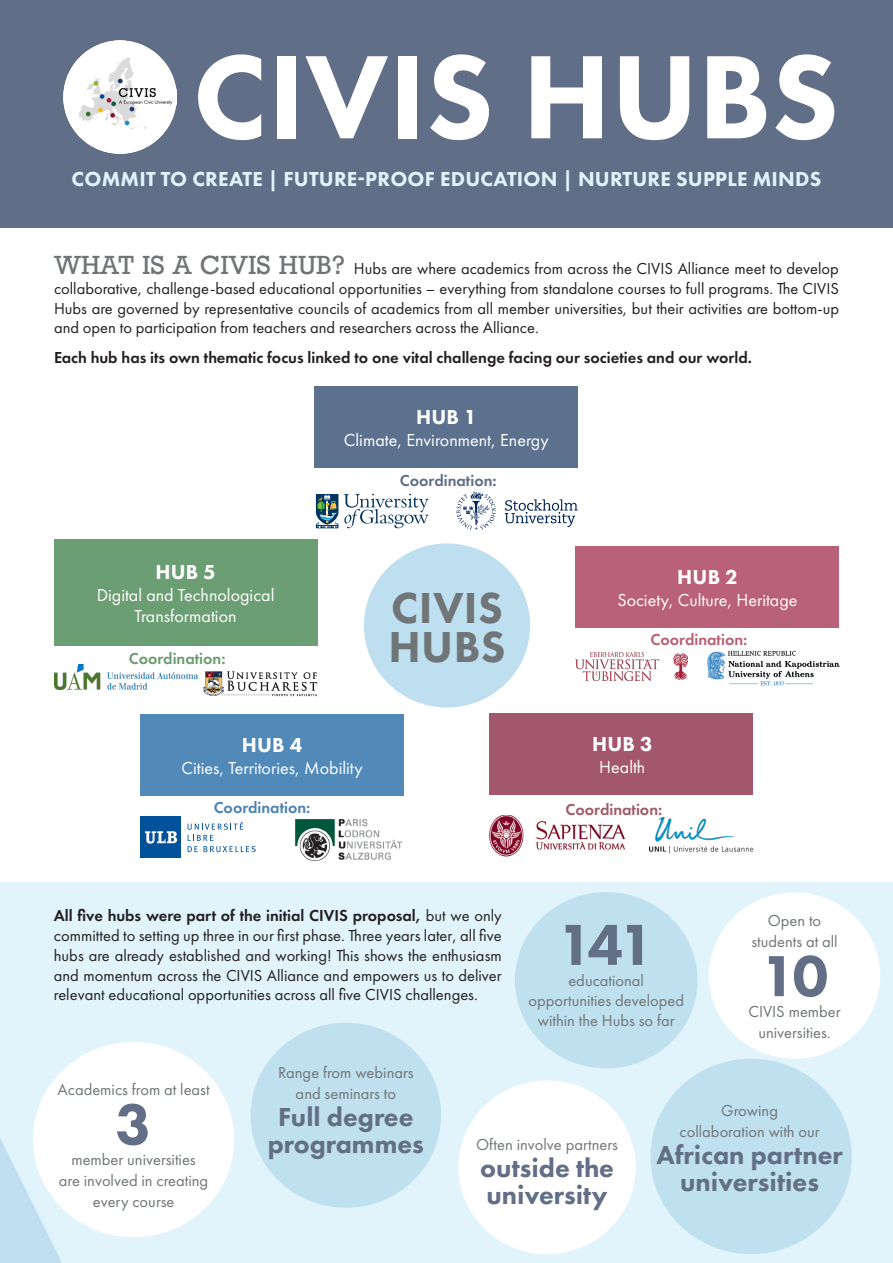
<style>
.page{position:relative;width:893px;height:1263px;background:#fff}
.page>*{position:absolute;margin:0;border:0;box-sizing:border-box;transform-origin:0 0}
.t1{font:800 123px "Futura PT";color:#fff}
.t2{font:800 60px "Futura PT";color:#636f87}
.t3{font:800 45px "Futura PT";letter-spacing:.01em;color:#707577}
.t4{font:800 27px "Futura PT";color:#636f87}
.t5{font:800 21px "Futura PT";letter-spacing:.01em;color:#e0f3fb}
.t6{font:800 21px "Futura PT";letter-spacing:.01em;color:#fff}
.t7{font:18px/21.6px "Futura PT";color:#fff;text-align:center}
.t8{font:16.5px/19.8px "Futura PT";color:#231f20;text-align:justify}
.t9{font:16.5px/19.8px "Futura PT";color:#717576;text-align:center}
.t10{font:600 16.5px "Futura PT";color:#231f20}
.t11{font:600 16.5px "Futura PT";color:#616e87}
.t12{font:600 16.5px "Futura PT";color:#b76175}
.t13{font:600 16.5px "Futura PT";color:#4e82b2}
.t14{font:600 16.5px "Futura PT";color:#9f5b6a}
.t15{font:600 16.5px "Futura PT";color:#6d9c73}
.s1{font-family:"Rockwell";font-size:27px;color:#717477}
.s2{font-weight:600}
</style>
<div class="page">
<div style="left:0;top:882px;width:893px;height:381px;background:#e1f4fc"></div>
<div style="left:515px;top:892px;width:183px;height:176px;background:#bee0ef;border-radius:50%"></div>
<div style="left:251px;top:1023px;width:190px;height:185px;background:#bee0ef;border-radius:50%"></div>
<div style="left:458px;top:1080px;width:178px;height:174px;background:#fff;border-radius:50%"></div>
<div style="left:650px;top:1059px;width:202px;height:195px;background:#bee0ef;border-radius:50%"></div>
<div style="left:33px;top:1042px;width:201px;height:195px;background:#fff;border-radius:50%"></div>
<div style="left:709px;top:892px;width:171px;height:167px;background:#fff;border-radius:50%"></div>
<div style="left:0;top:0;width:893px;height:228px;background:#616e87"></div>
<svg style="left:0;top:1138px;width:62px;height:125px"></svg>
<div style="left:54px;top:539px;width:263px;height:107px;background:#6c9e74"></div>
<img style="left:203px;top:671px;width:114px;height:26px">
<img style="left:55px;top:665px;width:142px;height:24px">
<div style="left:315px;top:386px;width:263px;height:82px;background:#5b718d"></div>
<svg style="left:505px;top:499px;width:73px;height:28px"></svg>
<svg style="left:456px;top:491px;width:40px;height:39px"></svg>
<svg style="left:344px;top:494px;width:85px;height:34px"></svg>
<svg style="left:316px;top:494px;width:22px;height:34px"></svg>
<div style="left:576px;top:546px;width:263px;height:82px;background:#ba617a"></div>
<img style="left:707px;top:651px;width:132px;height:35px">
<img style="left:576px;top:652px;width:111px;height:29px">
<div style="left:364px;top:543px;width:166px;height:164px;background:#bddfef;border-radius:50%"></div>
<div style="left:489px;top:713px;width:263px;height:82px;background:#a3576d"></div>
<img style="left:490px;top:815px;width:135px;height:42px">
<img style="left:649px;top:817px;width:105px;height:37px">
<img style="left:295px;top:819px;width:108px;height:42px">
<div style="left:140px;top:714px;width:264px;height:82px;background:#5189b9"></div>
<div style="left:140px;top:816px;width:41px;height:41px;background:#01529a"></div>
<svg style="left:145px;top:831px;width:32px;height:13px"></svg>
<svg style="left:188px;top:822px;width:68px;height:30px"></svg>
<img style="left:64px;top:41px;width:113px;height:113px">
<p class="t1" style="left:193px;top:20px;width:647px">CIVIS HUBS</p>
<p class="t5" style="left:72px;top:166px;width:751px">COMMIT TO CREATE | FUTURE-PROOF EDUCATION | NURTURE SUPPLE MINDS</p>
<p class="t8" style="left:54px;top:258px;width:786px"><span class="s1">WHAT IS A CIVIS HUB?</span> Hubs are where academics from across the CIVIS Alliance meet to develop collaborative, challenge-based educational opportunities – everything from standalone courses to full programs. The CIVIS Hubs are governed by representative councils of academics from all member universities, but their activities are bottom-up and open to participation from teachers and researchers across the Alliance.</p>
<p class="t10" style="left:54px;top:348px;width:699px">Each hub has its own thematic focus linked to one vital challenge facing our societies and our world.</p>
<p class="t6" style="left:416px;top:404px;width:62px">HUB 1</p>
<p class="t7" style="left:344px;top:429px;width:206px">Climate, Environment, Energy</p>
<p class="t11" style="left:400px;top:470px;width:98px">Coordination:</p>
<p class="t6" style="left:155px;top:559px;width:62px">HUB 5</p>
<p class="t7" style="left:97px;top:584px;width:179px">Digital and Technological<br>Transformation</p>
<p class="t15" style="left:129px;top:648px;width:98px">Coordination:</p>
<p class="t3" style="left:391px;top:580px;width:113px">CIVIS</p>
<p class="t3" style="left:388px;top:619px;width:119px">HUBS</p>
<p class="t6" style="left:242px;top:732px;width:62px">HUB 4</p>
<p class="t7" style="left:181px;top:757px;width:183px">Cities, Territories, Mobility</p>
<p class="t6" style="left:677px;top:564px;width:62px">HUB 2</p>
<p class="t7" style="left:617px;top:589px;width:182px">Society, Culture, Heritage</p>
<p class="t12" style="left:651px;top:629px;width:98px">Coordination:</p>
<p class="t6" style="left:592px;top:731px;width:62px">HUB 3</p>
<p class="t7" style="left:599px;top:756px;width:48px">Health</p>
<p class="t13" style="left:214px;top:797px;width:98px">Coordination:</p>
<p class="t14" style="left:566px;top:799px;width:98px">Coordination:</p>
<p class="t8" style="left:54px;top:906px;width:449px"><span class="s2">All five hubs were part of the initial CIVIS proposal,</span> but we only committed to setting up three in our first phase. Three years later, all five hubs are already established and working! This shows the enthusiasm and momentum across the CIVIS Alliance and empowers us to deliver relevant educational opportunities across all five CIVIS challenges.</p>
<p class="t2" style="left:557px;top:907px;width:99px">141</p>
<p class="t9" style="left:568px;top:970px;width:77px">educational</p>
<p class="t9" style="left:528px;top:990px;width:157px">opportunities developed within the Hubs so far</p>
<p class="t9" style="left:768px;top:910px;width:55px">Open to</p>
<p class="t9" style="left:751px;top:931px;width:88px">students at all</p>
<p class="t2" style="left:761px;top:939px;width:69px">10</p>
<p class="t9" style="left:748px;top:1002px;width:94px">CIVIS member</p>
<p class="t9" style="left:758px;top:1023px;width:74px">universities.</p>
<p class="t9" style="left:58px;top:1079px;width:154px">Academics from at least</p>
<p class="t2" style="left:116px;top:1087px;width:37px">3</p>
<p class="t9" style="left:71px;top:1150px;width:126px">member universities</p>
<p class="t9" style="left:59px;top:1171px;width:151px">are involved in creating</p>
<p class="t9" style="left:93px;top:1192px;width:83px">every course</p>
<p class="t9" style="left:278px;top:1062px;width:137px">Range from webinars</p>
<p class="t9" style="left:296px;top:1083px;width:102px">and seminars to</p>
<p class="t4" style="left:278px;top:1100px;width:137px">Full degree</p>
<p class="t4" style="left:268px;top:1127px;width:158px">programmes</p>
<p class="t9" style="left:476px;top:1135px;width:143px">Often involve partners</p>
<p class="t4" style="left:480px;top:1151px;width:135px">outside the</p>
<p class="t4" style="left:486px;top:1178px;width:123px">university</p>
<p class="t9" style="left:721px;top:1101px;width:58px">Growing</p>
<p class="t9" style="left:680px;top:1122px;width:142px">collaboration with our</p>
<p class="t4" style="left:656px;top:1138px;width:188px">African partner</p>
<p class="t4" style="left:680px;top:1165px;width:140px">universities</p>
</div>
